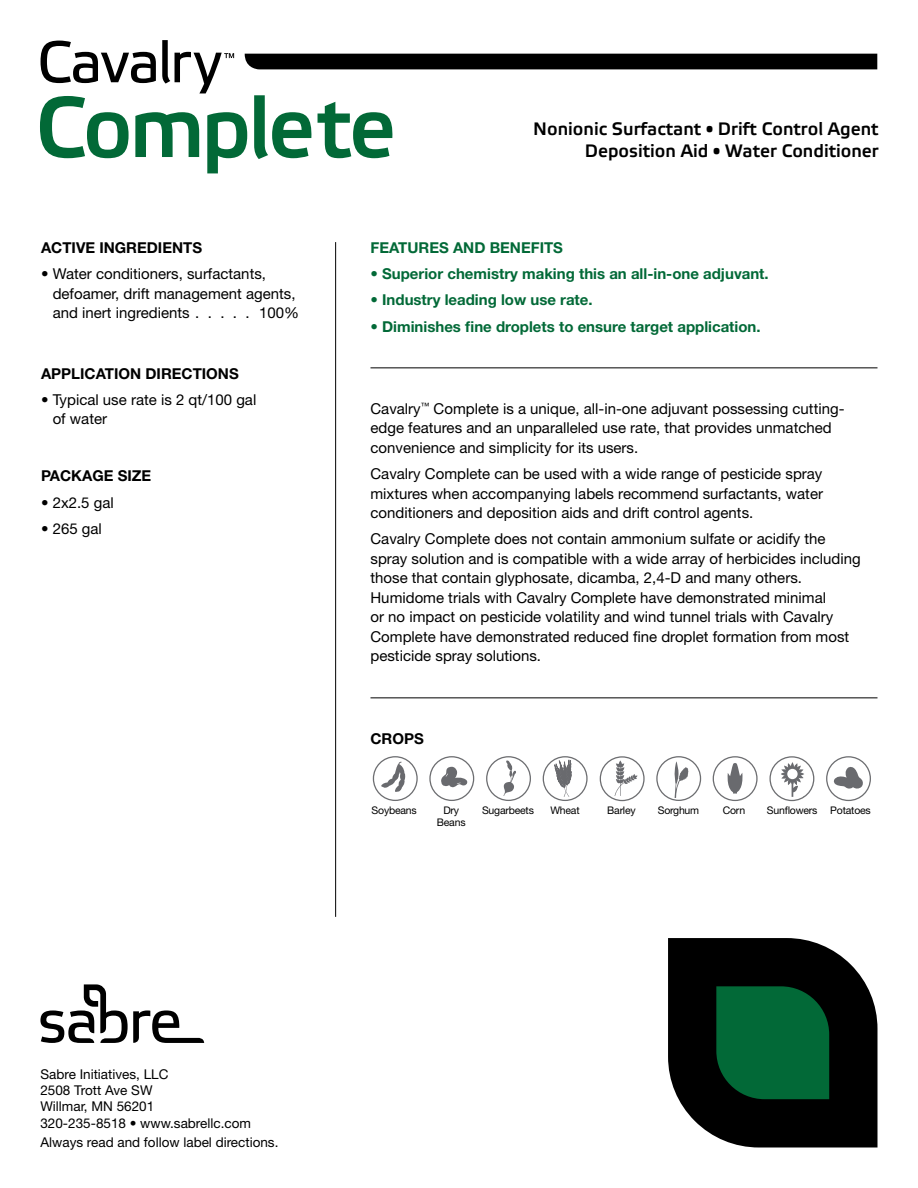
<style>
.page{position:relative;width:918px;height:1188px;background:#fff}
.page>*{position:absolute;margin:0;border:0;box-sizing:border-box;transform-origin:0 0}
.t1{font:18px/21.6px "Etelka Medium Pro";color:#000;text-align:right}
.t2{font:15px/19.5px "Helvetica Neue LT Std";color:#000}
.t3{font:700 15px "Helvetica Neue LT Std";color:#026937}
.t4{font:700 15px "Helvetica Neue LT Std";color:#000}
.t5{font:13.5px/16.2px "Helvetica Neue LT Std";color:#000}
.t6{font:10.5px/12.6px "Helvetica Neue LT Std";letter-spacing:-.02em;color:#000;text-align:center}
.s1{font-size:12px}
</style>
<div class="page">
<svg style="left:41px;top:41px;width:115px;height:42px"></svg>
<svg style="left:162px;top:40px;width:72px;height:53px"></svg>
<svg style="left:40px;top:96px;width:89px;height:62px"></svg>
<svg style="left:135px;top:112px;width:64px;height:45px"></svg>
<svg style="left:207px;top:112px;width:40px;height:61px"></svg>
<svg style="left:254px;top:95px;width:58px;height:64px"></svg>
<svg style="left:318px;top:102px;width:74px;height:56px"></svg>
<svg style="left:668px;top:938px;width:210px;height:210px;background:#1e1e1e"></svg>
<svg style="left:716px;top:986px;width:113px;height:113px;background:#016032"></svg>
<svg style="left:40px;top:984px;width:164px;height:59px"></svg>
<hr style="left:335px;top:242px;width:1px;height:675px;background:#000">
<hr style="left:370px;top:367px;width:508px;height:1px;background:#000">
<div style="left:826px;top:756px;width:45px;height:45px;border:1px solid #6d6e71;border-radius:50%"></div>
<svg style="left:834px;top:767px;width:29px;height:22px"></svg>
<svg style="left:441px;top:767px;width:27px;height:20px"></svg>
<div style="left:429px;top:756px;width:45px;height:45px;border:1px solid #6d6e71;border-radius:50%"></div>
<svg style="left:504px;top:760px;width:12px;height:36px"></svg>
<div style="left:486px;top:756px;width:45px;height:45px;border:1px solid #6d6e71;border-radius:50%"></div>
<svg style="left:381px;top:762px;width:24px;height:30px"></svg>
<div style="left:373px;top:756px;width:45px;height:45px;border:1px solid #6d6e71;border-radius:50%"></div>
<svg style="left:781px;top:762px;width:33px;height:39px"></svg>
<div style="left:769px;top:756px;width:45px;height:45px;border:1px solid #6d6e71;border-radius:50%"></div>
<svg style="left:543px;top:757px;width:43px;height:40px"></svg>
<div style="left:543px;top:756px;width:45px;height:45px;border:1px solid #6d6e71;border-radius:50%"></div>
<svg style="left:727px;top:763px;width:16px;height:31px"></svg>
<div style="left:713px;top:756px;width:45px;height:45px;border:1px solid #6d6e71;border-radius:50%"></div>
<svg style="left:615px;top:760px;width:23px;height:36px"></svg>
<div style="left:600px;top:756px;width:45px;height:45px;border:1px solid #6d6e71;border-radius:50%"></div>
<svg style="left:674px;top:761px;width:14px;height:37px"></svg>
<div style="left:656px;top:756px;width:45px;height:45px;border:1px solid #6d6e71;border-radius:50%"></div>
<hr style="left:370px;top:697px;width:508px;height:1px;background:#000">
<div style="left:245px;top:54px;width:632px;height:15px;background:#000"></div>
<p class="t4" style="left:41px;top:238px;width:163px">ACTIVE INGREDIENTS</p>
<p class="t2" style="left:53px;top:264px;width:244px;text-indent:-12px">• Water conditioners, surfactants, defoamer, drift management agents, and inert ingredients ......</p>
<p class="t2" style="left:259px;top:303px;width:42px">100%</p>
<p class="t4" style="left:41px;top:364px;width:199px">APPLICATION DIRECTIONS</p>
<p class="t2" style="left:53px;top:390px;width:205px;text-indent:-12px">• Typical use rate is 2 qt/100 gal of water</p>
<p class="t4" style="left:41px;top:467px;width:112px">PACKAGE SIZE</p>
<p class="t2" style="left:41px;top:492px;width:74px">• 2x2.5 gal</p>
<p class="t2" style="left:41px;top:519px;width:62px">• 265 gal</p>
<p class="t1" style="left:533px;top:119px;width:347px">Nonionic Surfactant <span class="s1">•</span> Drift Control Agent<br>Deposition Aid <span class="s1">•</span> Water Conditioner</p>
<p class="t3" style="left:370px;top:238px;width:194px">FEATURES AND BENEFITS</p>
<p class="t3" style="left:370px;top:264px;width:400px">• Superior chemistry making this an all-in-one adjuvant.</p>
<p class="t3" style="left:370px;top:291px;width:224px">• Industry leading low use rate.</p>
<p class="t3" style="left:370px;top:317px;width:392px">• Diminishes fine droplets to ensure target application.</p>
<p class="t2" style="left:370px;top:399px;width:476px">Cavalry<sup>™</sup> Complete is a unique, all-in-one adjuvant possessing cutting&shy;edge features and an unparalleled use rate, that provides unmatched convenience and simplicity for its users.</p>
<p class="t2" style="left:371px;top:464px;width:454px;text-align:justify">Cavalry Complete can be used with a wide range of pesticide spray mixtures when accompanying labels recommend surfactants, water conditioners and deposition aids and drift control agents.</p>
<p class="t2" style="left:371px;top:529px;width:492px">Cavalry Complete does not contain ammonium sulfate or acidify the spray solution and is compatible with a wide array of herbicides including those that contain glyphosate, dicamba, 2,4-D and many others.<br>Humidome trials with Cavalry Complete have demonstrated minimal<br>or no impact on pesticide volatility and wind tunnel trials with Cavalry Complete have demonstrated reduced fine droplet formation from most pesticide spray solutions.</p>
<p class="t4" style="left:370px;top:729px;width:55px">CROPS</p>
<p class="t6" style="left:372px;top:804px;width:47px">Soybeans</p>
<p class="t6" style="left:437px;top:804px;width:30px">Dry<br>Beans</p>
<p class="t6" style="left:482px;top:804px;width:53px">Sugarbeets</p>
<p class="t6" style="left:550px;top:804px;width:31px">Wheat</p>
<p class="t6" style="left:607px;top:804px;width:30px">Barley</p>
<p class="t6" style="left:658px;top:804px;width:43px">Sorghum</p>
<p class="t6" style="left:723px;top:804px;width:24px">Corn</p>
<p class="t6" style="left:767px;top:804px;width:106px">Sunflowers Potatoes</p>
<p class="t5" style="left:40px;top:1066px;width:212px">Sabre Initiatives, LLC<br>2508 Trott Ave SW<br>Willmar, MN 56201<br>320-235-8518 • www.sabrellc.com</p>
<p class="t5" style="left:40px;top:1134px;width:239px">Always read and follow label directions.</p>
</div>
